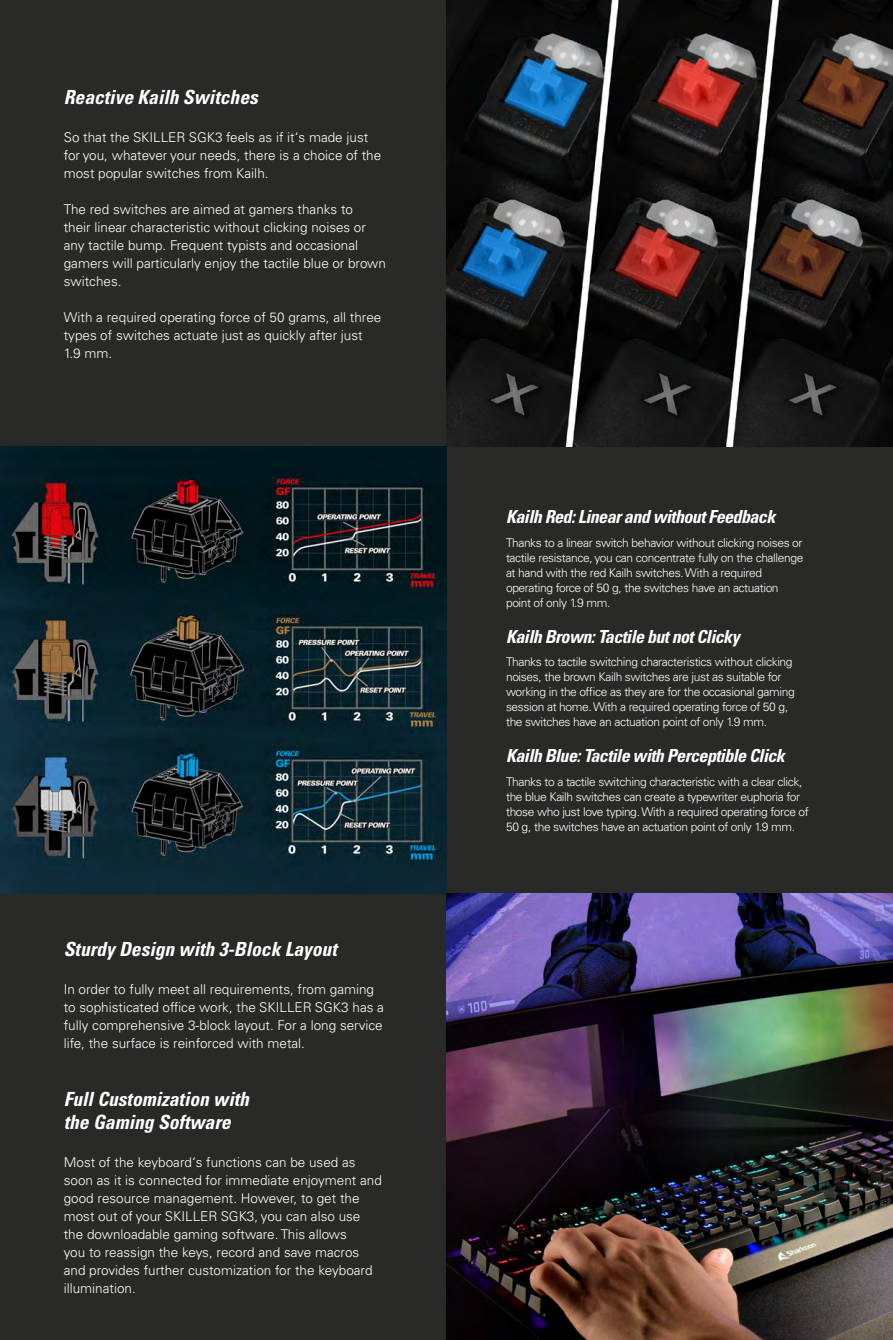
<style>
.page{position:relative;width:893px;height:1340px;background:#fff}
.page>*{position:absolute;margin:0;border:0;box-sizing:border-box;transform-origin:0 0}
.t1{font:19.5px/22.5px "Univers LTCYR 67 Bold Cond Obl";color:#fff}
.t2{font:18px "Univers LTCYR 67 Bold Cond Obl";letter-spacing:-.03em;color:#fff}
.t3{font:300 13.5px/18px "Univers LTCYR 45";color:#fff}
.t4{font:300 12px/15px "Univers LTCYR 45";letter-spacing:-.03em;color:#fff}
</style>
<div class="page">
<div style="left:0;top:0;width:893px;height:1339px;background:#292a28"></div>
<img style="left:446px;top:0;width:447px;height:446px">
<img style="left:0;top:446px;width:446px;height:447px">
<img style="left:446px;top:893px;width:447px;height:446px">
<h1 class="t1" style="left:64px;top:86px;width:195px">Reactive Kailh Switches</h1>
<p class="t3" style="left:64px;top:128px;width:319px">So that the SKILLER SGK3 feels as if it‘s made just for you, whatever your needs, there is a choice of the most popular switches from Kailh.</p>
<p class="t3" style="left:64px;top:200px;width:324px">The red switches are aimed at gamers thanks to<br>their linear characteristic without clicking noises or any tactile bump. Frequent typists and occasional gamers will particularly enjoy the tactile blue or brown switches.</p>
<p class="t3" style="left:64px;top:308px;width:319px">With a required operating force of 50 grams, all three types of switches actuate just as quickly after just<br>1.9 mm.</p>
<h1 class="t1" style="left:64px;top:937px;width:274px">Sturdy Design with 3-Block Layout</h1>
<p class="t3" style="left:64px;top:979px;width:322px">In order to fully meet all requirements, from gaming to sophisticated office work, the SKILLER SGK3 has a fully comprehensive 3-block layout. For a long service life, the surface is reinforced with metal.</p>
<h1 class="t1" style="left:64px;top:1087px;width:187px">Full Customization with the Gaming Software</h1>
<p class="t3" style="left:64px;top:1152px;width:320px">Most of the keyboard‘s functions can be used as soon as it is connected for immediate enjoyment and good resource management. However, to get the most out of your SKILLER SGK3, you can also use the downloadable gaming software. This allows<br>you to reassign the keys, record and save macros and provides further customization for the keyboard illumination.</p>
<h2 class="t2" style="left:506px;top:506px;width:271px">Kailh Red: Linear and without Feedback</h2>
<p class="t4" style="left:506px;top:535px;width:299px">Thanks to a linear switch behavior without clicking noises or tactile resistance, you can concentrate fully on the challenge at hand with the red Kailh switches. With a required operating force of 50 g, the switches have an actuation point of only 1.9 mm.</p>
<h2 class="t2" style="left:506px;top:625px;width:235px">Kailh Brown: Tactile but not Clicky</h2>
<p class="t4" style="left:506px;top:654px;width:290px">Thanks to tactile switching characteristics without clicking noises, the brown Kailh switches are just as suitable for working in the office as they are for the occasional gaming session at home. With a required operating force of 50 g, the switches have an actuation point of only 1.9 mm.</p>
<h2 class="t2" style="left:506px;top:745px;width:280px">Kailh Blue: Tactile with Perceptible Click</h2>
<p class="t4" style="left:506px;top:774px;width:304px">Thanks to a tactile switching characteristic with a clear click, the blue Kailh switches can create a typewriter euphoria for those who just love typing. With a required operating force of 50 g, the switches have an actuation point of only 1.9 mm.</p>
</div>
